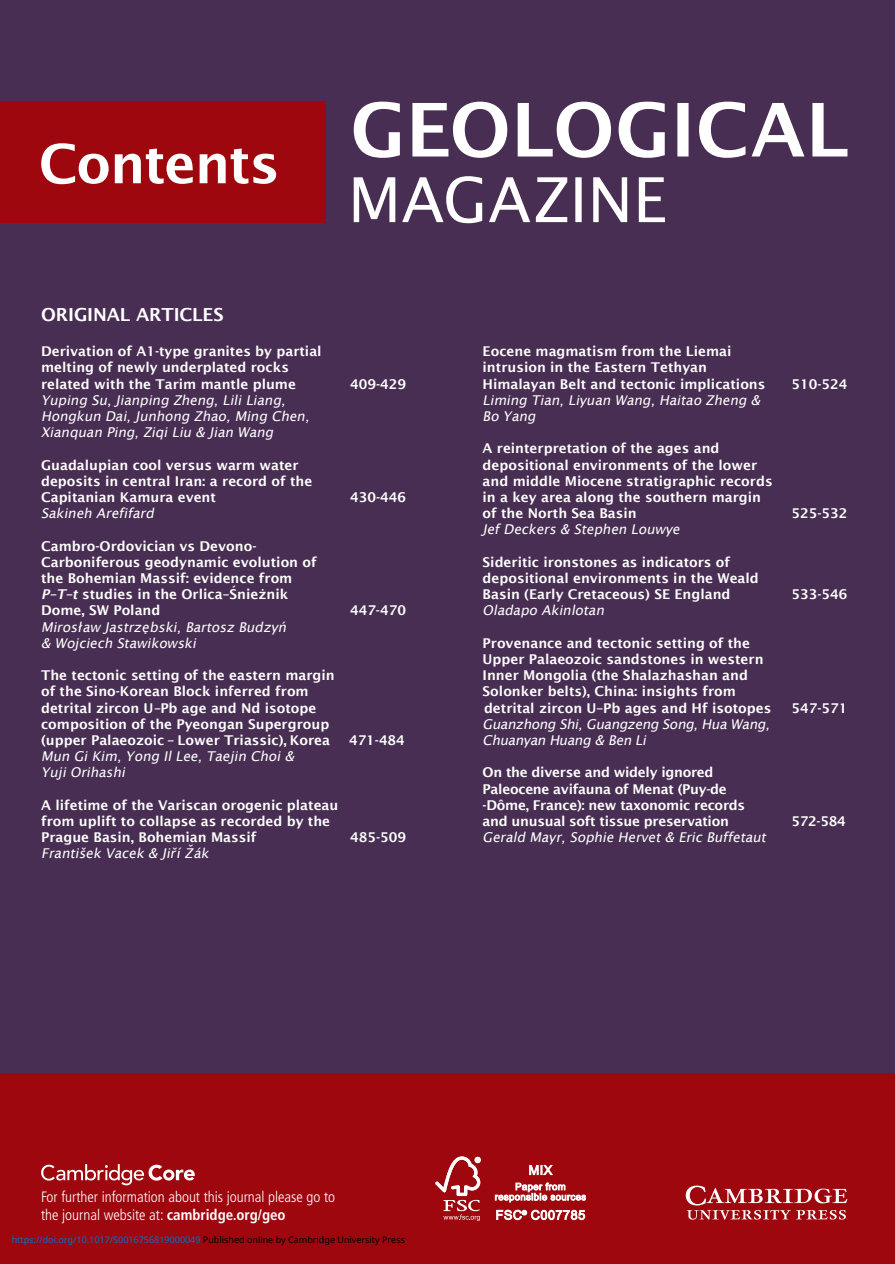
<style>
.page{position:relative;width:895px;height:1264px;background:#fff}
.page>*{position:absolute;margin:0;border:0;box-sizing:border-box;transform-origin:0 0}
.t1{font:600 54px "Lucida Sans";letter-spacing:-.025em;color:#fff}
.t2{font:600 18px "Lucida Sans";letter-spacing:-.005em;color:#fff}
.t3{font:300 condensed 15px/18px "Frutiger LT Std";color:#fff}
.t4{font:600 13.5px/16.2px "Lucida Sans";color:#fff}
.t5{font:italic 13.5px/16.2px "Lucida Sans";color:#fff}
.t6{font:600 13.5px/16.2px "Lucida Sans";letter-spacing:-.02em;color:#fff}
.t7{font:9px "Noto Sans";color:#0172cf}
.s1{font-style:italic}
.s2{font-size:18px}
.s3{font-weight:700}
.s4{color:#000}
</style>
<div class="page">
<hr style="left:894px;top:0;width:1px;height:1264px;background:#9d070d">
<div style="left:0;top:0;width:894px;height:1074px;background:#482e52"></div>
<div style="left:0;top:1074px;width:894px;height:190px;background:#9d070d"></div>
<svg style="left:685px;top:1186px;width:162px;height:34px"></svg>
<svg style="left:41px;top:1164px;width:154px;height:21px"></svg>
<div style="left:0;top:102px;width:325px;height:121px;background:#9d070d"></div>
<svg style="left:353px;top:176px;width:311px;height:47px"></svg>
<svg style="left:353px;top:102px;width:494px;height:56px"></svg>
<svg style="left:435px;top:1157px;width:45px;height:64px"></svg>
<svg style="left:494px;top:1164px;width:91px;height:39px"></svg>
<svg style="left:496px;top:1209px;width:89px;height:11px"></svg>
<h1 class="t1" style="left:39px;top:133px;width:242px">Contents</h1>
<h2 class="t2" style="left:41px;top:304px;width:184px">ORIGINAL ARTICLES</h2>
<p class="t4" style="left:41px;top:343px;width:282px">Derivation of A1-type granites by partial melting of newly underplated rocks related with the Tarim mantle plume</p>
<p class="t5" style="left:41px;top:392px;width:272px">Yuping Su, J ianping Zheng, Lili Liang,<br>Hongkun Dai, Junhong Zhao, Ming Chen,<br>Xianquan Ping, Ziqi Liu &amp; J ian Wang</p>
<p class="t4" style="left:41px;top:457px;width:272px">Guadalupian cool versus warm water deposits in central Iran: a record of the<br>Capitanian Kamura event</p>
<p class="t5" style="left:41px;top:505px;width:117px">Sakineh Arefifard</p>
<p class="t4" style="left:41px;top:538px;width:277px">Cambro-Ordovician vs Devono-<br>Carboniferous geodynamic evolution of the Bohemian Massif: evidence from<br><span class="s1">P–T–t</span> studies in the Orlica–S´nie˙znik<br>Dome, SW Poland</p>
<p class="t5" style="left:41px;top:619px;width:249px">Mirosl<span class="s2">´</span>aw Jastrze˛bski, Bartosz Budzyn´ &amp; Woj ciech Stawikowski</p>
<p class="t4" style="left:41px;top:667px;width:295px">The tectonic setting of the eastern margin of the Sino-Korean Block inferred from detrital zircon U<span class="s1">–</span>Pb age and Nd isotope composition of the Pyeongan Supergroup (upper Palaeozoic – Lower Triassic), Korea</p>
<p class="t5" style="left:41px;top:748px;width:257px">Mun Gi Kim, Yong Il Lee, Taejin Choi &amp;<br>Yuj i Orihashi</p>
<p class="t4" style="left:41px;top:797px;width:299px">A lifetime of the Variscan orogenic plateau from uplift to collapse as recorded by the<br>Prague Basin, Bohemian Massif</p>
<p class="t5" style="left:41px;top:845px;width:172px">František Vacek &amp; J irˇí Zˇák</p>
<p class="t4" style="left:350px;top:376px;width:57px">409-429</p>
<p class="t4" style="left:350px;top:489px;width:57px">430-446</p>
<p class="t4" style="left:350px;top:602px;width:57px">447-470</p>
<p class="t4" style="left:349px;top:732px;width:57px">471-484</p>
<p class="t4" style="left:350px;top:829px;width:57px">485-509</p>
<p class="t4" style="left:482px;top:343px;width:284px">Eocene magmatism from the Liemai intrusion in the Eastern Tethyan<br>Himalayan Belt and tectonic implications</p>
<p class="t5" style="left:482px;top:392px;width:282px">Liming Tian, Liyuan Wang, Haitao Zheng &amp;<br>Bo Yang</p>
<p class="t4" style="left:482px;top:440px;width:291px">A reinterpretation of the ages and depositional environments of the lower and middle Miocene stratigraphic records in a key area along the southern margin of the North Sea Basin</p>
<p class="t5" style="left:482px;top:521px;width:201px">Jef Deckers &amp; Stephen Louwye</p>
<p class="t4" style="left:482px;top:554px;width:278px">Sideritic ironstones as indicators of depositional environments in the Weald<br>Basin (Early Cretaceous) SE England</p>
<p class="t5" style="left:482px;top:602px;width:126px">Oladapo Akinlotan</p>
<p class="t4" style="left:482px;top:635px;width:290px">Provenance and tectonic setting of the Upper Palaeozoic sandstones in western Inner Mongolia (the Shalazhashan and Solonker belts), China: insights from detrital zircon U–Pb ages and Hf isotopes</p>
<p class="t5" style="left:482px;top:716px;width:291px">Guanzhong Shi, Guangzeng Song, Hua Wang,<br>Chuanyan Huang &amp; Ben Li</p>
<p class="t6" style="left:482px;top:764px;width:264px">On the diverse and widely ignored Paleocene avifauna of Menat (Puy-de -Dôme, France): new taxonomic records and unusual soft tissue preservation</p>
<p class="t5" style="left:482px;top:829px;width:287px">Gerald Mayr, Sophie Hervet &amp; Eric Buffetaut</p>
<p class="t4" style="left:791px;top:376px;width:57px">510-524</p>
<p class="t4" style="left:791px;top:505px;width:57px">525-532</p>
<p class="t4" style="left:791px;top:586px;width:57px">533-546</p>
<p class="t4" style="left:791px;top:700px;width:57px">547-571</p>
<p class="t4" style="left:791px;top:813px;width:56px">572-584</p>
<p class="t3" style="left:41px;top:1188px;width:295px">For further information about this journal please go to the journal website at: <span class="s3">cambridge.org/geo</span></p>
<p class="t7" style="left:12px;top:1233px;width:394px">https://doi.org/10.1017/S0016756819000049 <span class="s4">Published online by Cambridge University Press</span></p>
</div>
